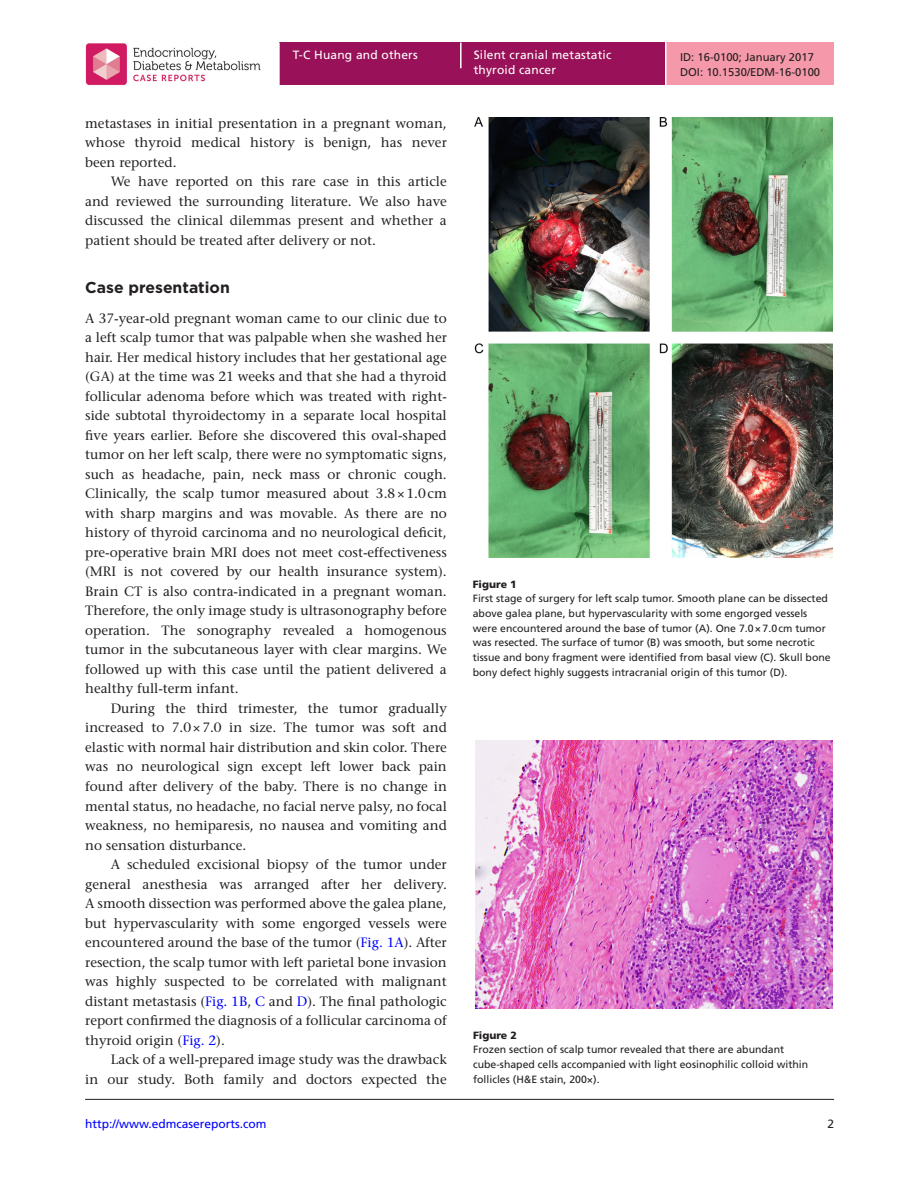
<style>
.page{position:relative;width:919px;height:1187px;background:#fff}
.page>*{position:absolute;margin:0;border:0;box-sizing:border-box;transform-origin:0 0}
.t1{font:700 15.75px "Gotham";color:#231f20}
.TXI{font:500 13.5px/19.5px "Stone Serif Std";color:#231f20;text-align:justify}
.TXT{font:500 13.5px/19.5px "Stone Serif Std";color:#231f20;text-align:justify}
.t2{font:12px/14.7px "Frutiger LT Std";letter-spacing:.015em;color:#fff}
.t3{font:12px "Frutiger LT Std";color:#00f}
.t4{font:12px "Frutiger LT Std";color:#231f20}
.t5{font:11.25px "Frutiger LT Std";color:#231f20}
.FC{font:10.5px/14.7px "Frutiger LT Std";color:#231f20}
.FC-2{font:900 10.5px "Frutiger LT Std";color:#231f20}
.s1{color:#00f}
</style>
<div class="page">
<div style="left:280px;top:43px;width:385px;height:42px;background:#991259"></div>
<div style="left:666px;top:43px;width:167px;height:42px;background:#f598a9"></div>
<svg style="left:460px;top:43px;width:1px;height:25px"></svg>
<img style="left:85px;top:43px;width:176px;height:42px">
<hr style="left:85px;top:1098px;width:749px;height:1px;background:#231f20">
<img style="left:475px;top:118px;width:357px;height:439px">
<img style="left:475px;top:740px;width:357px;height:268px">
<p class="t2" style="left:293px;top:48px;width:126px">T-C Huang and others</p>
<p class="t2" style="left:473px;top:48px;width:139px">Silent cranial metastatic thyroid cancer</p>
<p class="t5" style="left:680px;top:51px;width:135px">ID: 16-0100; January 2017</p>
<p class="t5" style="left:680px;top:65px;width:142px">DOI: 10.1530/EDM-16-0100</p>
<p class="TXT" style="left:85px;top:113px;width:363px">metastases in initial presentation in a pregnant woman, whose thyroid medical history is benign, has never been reported.</p>
<p class="TXI" style="left:85px;top:172px;width:363px;text-indent:26px">We have reported on this rare case in this article and reviewed the surrounding literature. We also have discussed the clinical dilemmas present and whether a patient should be treated after delivery or not.</p>
<h1 class="t1" style="left:85px;top:277px;width:146px">Case presentation</h1>
<p class="TXT" style="left:85px;top:308px;width:363px">A 37-year-old pregnant woman came to our clinic due to a left scalp tumor that was palpable when she washed her hair. Her medical history includes that her gestational age (GA) at the time was 21 weeks and that she had a thyroid follicular adenoma before which was treated with right&shy;side subtotal thyroidectomy in a separate local hospital five years earlier. Before she discovered this oval-shaped tumor on her left scalp, there were no symptomatic signs, such as headache, pain, neck mass or chronic cough.<br>Clinically, the scalp tumor measured about 3.8×1.0cm with sharp margins and was movable. As there are no history of thyroid carcinoma and no neurological deficit, pre-operative brain MRI does not meet cost-effectiveness (MRI is not covered by our health insurance system).<br>Brain CT is also contra-indicated in a pregnant woman.<br>Therefore, the only image study is ultrasonography before operation. The sonography revealed a homogenous tumor in the subcutaneous layer with clear margins. We followed up with this case until the patient delivered a healthy full-term infant.</p>
<p class="TXI" style="left:85px;top:698px;width:363px;text-indent:26px">During the third trimester, the tumor gradually increased to 7.0×7.0 in size. The tumor was soft and elastic with normal hair distribution and skin color. There was no neurological sign except left lower back pain found after delivery of the baby. There is no change in mental status, no headache, no facial nerve palsy, no focal weakness, no hemiparesis, no nausea and vomiting and no sensation disturbance.</p>
<p class="TXI" style="left:85px;top:854px;width:363px;text-indent:26px">A scheduled excisional biopsy of the tumor under general anesthesia was arranged after her delivery.<br>A smooth dissection was performed above the galea plane, but hypervascularity with some engorged vessels were encountered around the base of the tumor (<span class="s1">Fig. 1A</span>). After resection, the scalp tumor with left parietal bone invasion was highly suspected to be correlated with malignant distant metastasis (<span class="s1">Fig. 1B</span>, <span class="s1">C</span> and <span class="s1">D</span>). The final pathologic report confirmed the diagnosis of a follicular carcinoma of thyroid origin (<span class="s1">Fig. 2</span>).</p>
<p class="TXI" style="left:85px;top:1049px;width:363px;text-align:right">Lack of a well-prepared image study was the drawback<br>in our study. Both family and doctors expected the</p>
<p class="FC-2" style="left:473px;top:577px;width:45px">Figure 1</p>
<p class="FC" style="left:473px;top:591px;width:359px">First stage of surgery for left scalp tumor. Smooth plane can be dissected above galea plane, but hypervascularity with some engorged vessels were encountered around the base of tumor (A). One 7.0×7.0cm tumor was resected. The surface of tumor (B) was smooth, but some necrotic tissue and bony fragment were identified from basal view (C). Skull bone bony defect highly suggests intracranial origin of this tumor (D).</p>
<p class="FC-2" style="left:473px;top:1028px;width:45px">Figure 2</p>
<p class="FC" style="left:473px;top:1042px;width:336px">Frozen section of scalp tumor revealed that there are abundant cube-shaped cells accompanied with light eosinophilic colloid within follicles (H&amp;E stain, 200×).</p>
<p class="t3" style="left:85px;top:1116px;width:183px">http://www.edmcasereports.com</p>
<p class="t4" style="left:827px;top:1116px;width:8px">2</p>
</div>
